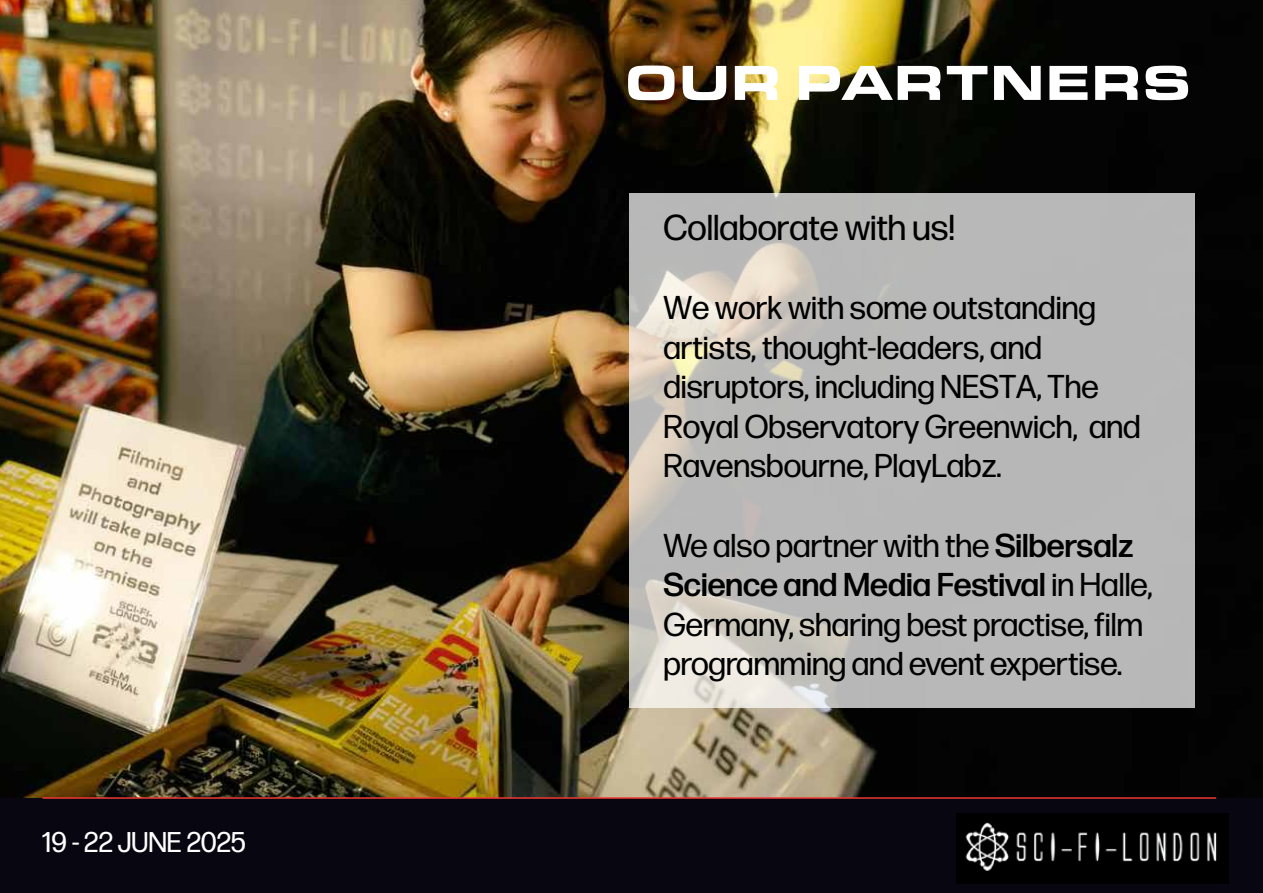
<style>
.page{position:relative;width:1263px;height:893px;background:#080611}
.page>*{position:absolute;margin:0;border:0;box-sizing:border-box;transform-origin:0 0}
.t1{font:900 51px "Eurostile Ext";color:#fff}
.t2{font:36px "Forma DJR Deck";color:#000}
.t3{font:33px/39.6px "Forma DJR Deck";color:#000}
.t4{font:28.5px "Forma DJR Deck";color:#fff}
.s1{font-weight:500}
</style>
<div class="page">
<img style="left:0;top:0;width:1262px;height:797px">
<svg style="left:629px;top:193px;width:566px;height:515px;background:#bdbcba"></svg>
<img style="left:957px;top:814px;width:271px;height:69px">
<hr style="left:43px;top:797px;width:1173px;height:2px;background:#ef3832">
<p class="t4" style="left:42px;top:824px;width:205px">19 - 22 JUNE 2025</p>
<h1 class="t1" style="left:624px;top:45px;width:569px">OUR PARTNERS</h1>
<p class="t2" style="left:663px;top:205px;width:293px">Collaborate with us!</p>
<p class="t3" style="left:663px;top:287px;width:479px">We work with some outstanding artists, thought-leaders, and disruptors, including NESTA, The<br>Royal Observatory Greenwich, and<br>Ravensbourne, PlayLabz.</p>
<p class="t3" style="left:663px;top:524px;width:491px">We also partner with the <span class="s1">Silbersalz Science and Media Festival</span> in Halle, Germany, sharing best practise, film programming and event expertise.</p>
</div>
